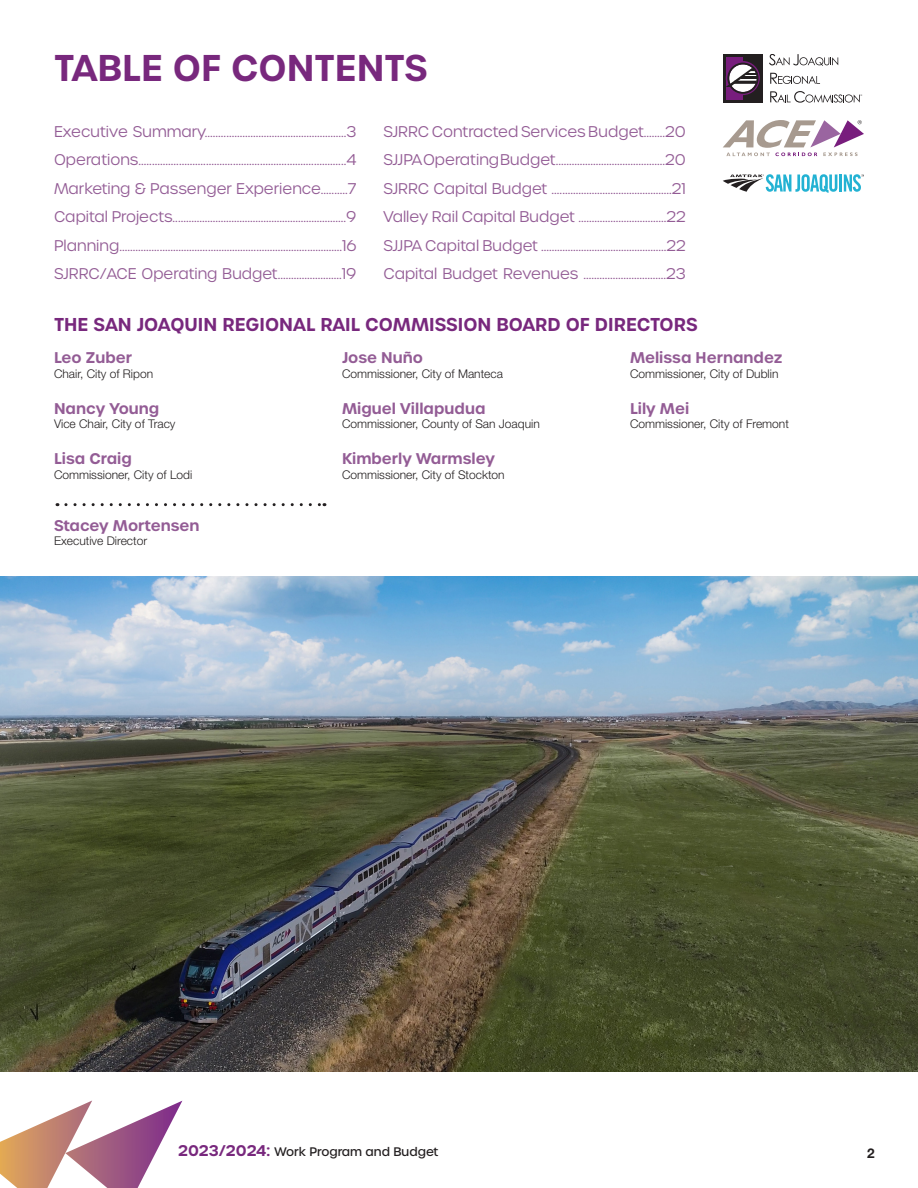
<style>
.page{position:relative;width:918px;height:1188px;background:#fff}
.page>*{position:absolute;margin:0;border:0;box-sizing:border-box;transform-origin:0 0}
.Paragraph_Style_3{font:600 36px "Urbane";color:#78287d}
.t1{font:600 18px "Urbane";color:#78287d}
.t2{font:300 15px "Urbane";color:#935c95}
.Paragraph_Style_1{font:600 15px "Urbane";color:#935c95}
.t3{font:700 13.5px "Helvetica Neue LT Std";color:#231f20}
.Paragraph_Style_2{font:300 12px "Helvetica Neue LT Std";color:#231f20}
.t4{font:500 12px "Urbane";color:#231f20}
.t5{font:2.4px "Times New Roman";color:#231f20}
.s1{font-weight:600;font-size:15px;color:#78287d}
</style>
<div class="page">
<svg style="left:0;top:1101px;width:182px;height:87px"></svg>
<div style="left:723px;top:54px;width:40px;height:49px;background:#231f20"></div>
<div style="left:726px;top:57px;width:17px;height:43px;background:#781d7d"></div>
<svg style="left:726px;top:61px;width:34px;height:34px"></svg>
<svg style="left:725px;top:63px;width:34px;height:31px"></svg>
<svg style="left:769px;top:54px;width:69px;height:12px"></svg>
<svg style="left:770px;top:73px;width:50px;height:11px"></svg>
<svg style="left:770px;top:91px;width:90px;height:12px"></svg>
<hr style="left:839px;top:175px;width:3px;height:17px;background:#23b2d3">
<svg style="left:844px;top:174px;width:20px;height:18px"></svg>
<svg style="left:723px;top:174px;width:114px;height:19px"></svg>
<svg style="left:723px;top:120px;width:141px;height:36px"></svg>
<img style="left:0;top:576px;width:918px;height:496px">
<svg style="left:66px;top:503px;width:259px;height:3px"></svg>
<p class="Paragraph_Style_3" style="left:54px;top:44px;width:375px">TABLE OF CONTENTS</p>
<p class="t2" style="left:54px;top:122px;width:304px">Executive Summary.....................................................3</p>
<p class="t2" style="left:54px;top:150px;width:304px">Operations.............................................................................4</p>
<p class="t2" style="left:54px;top:179px;width:304px">Marketing &amp; Passenger Experience..........7</p>
<p class="t2" style="left:54px;top:207px;width:304px">Capital Projects.................................................................9</p>
<p class="t2" style="left:54px;top:236px;width:304px">Planning...................................................................................16</p>
<p class="t2" style="left:54px;top:264px;width:304px">SJRRC/ACE Operating Budget........................19</p>
<p class="t2" style="left:383px;top:122px;width:304px">SJRRC Contracted Services Budget........20</p>
<p class="t2" style="left:383px;top:150px;width:304px">SJJPA Operating Budget.........................................20</p>
<p class="t2" style="left:383px;top:179px;width:304px">SJRRC Capital Budget .............................................21</p>
<p class="t2" style="left:383px;top:207px;width:304px">Valley Rail Capital Budget .................................22</p>
<p class="t2" style="left:383px;top:236px;width:304px">SJJPA Capital Budget ...............................................22</p>
<p class="t2" style="left:383px;top:264px;width:304px">Capital Budget Revenues ...............................23</p>
<p class="t1" style="left:54px;top:312px;width:645px">THE SAN JOAQUIN REGIONAL RAIL COMMISSION BOARD OF DIRECTORS</p>
<p class="Paragraph_Style_1" style="left:54px;top:348px;width:80px">Leo Zuber</p>
<p class="Paragraph_Style_2" style="left:54px;top:366px;width:101px">Chair, City of Ripon</p>
<p class="Paragraph_Style_1" style="left:54px;top:398px;width:107px">Nancy Young</p>
<p class="Paragraph_Style_2" style="left:54px;top:417px;width:123px">Vice Chair, City of Tracy</p>
<p class="Paragraph_Style_1" style="left:54px;top:449px;width:79px">Lisa Craig</p>
<p class="Paragraph_Style_2" style="left:54px;top:467px;width:140px">Commissioner, City of Lodi</p>
<p class="Paragraph_Style_1" style="left:54px;top:515px;width:147px">Stacey Mortensen</p>
<p class="Paragraph_Style_2" style="left:54px;top:533px;width:95px">Executive Director</p>
<p class="Paragraph_Style_1" style="left:342px;top:348px;width:83px">Jose Nuño</p>
<p class="Paragraph_Style_2" style="left:342px;top:366px;width:162px">Commissioner, City of Manteca</p>
<p class="Paragraph_Style_1" style="left:342px;top:398px;width:145px">Miguel Villapudua</p>
<p class="Paragraph_Style_2" style="left:342px;top:417px;width:199px">Commissioner, County of San Joaquin</p>
<p class="Paragraph_Style_1" style="left:342px;top:449px;width:155px">Kimberly Warmsley</p>
<p class="Paragraph_Style_2" style="left:342px;top:467px;width:164px">Commissioner, City of Stockton</p>
<p class="Paragraph_Style_1" style="left:630px;top:348px;width:154px">Melissa Hernandez</p>
<p class="Paragraph_Style_2" style="left:630px;top:366px;width:150px">Commissioner, City of Dublin</p>
<p class="Paragraph_Style_1" style="left:630px;top:398px;width:61px">Lily Mei</p>
<p class="Paragraph_Style_2" style="left:630px;top:417px;width:160px">Commissioner, City of Fremont</p>
<p class="t5" style="left:860px;top:94px;width:3px">®</p>
<p class="t4" style="left:178px;top:1144px;width:262px"><span class="s1">2023/2024:</span> Work Program and Budget</p>
<p class="t3" style="left:867px;top:1145px;width:9px">2</p>
</div>
